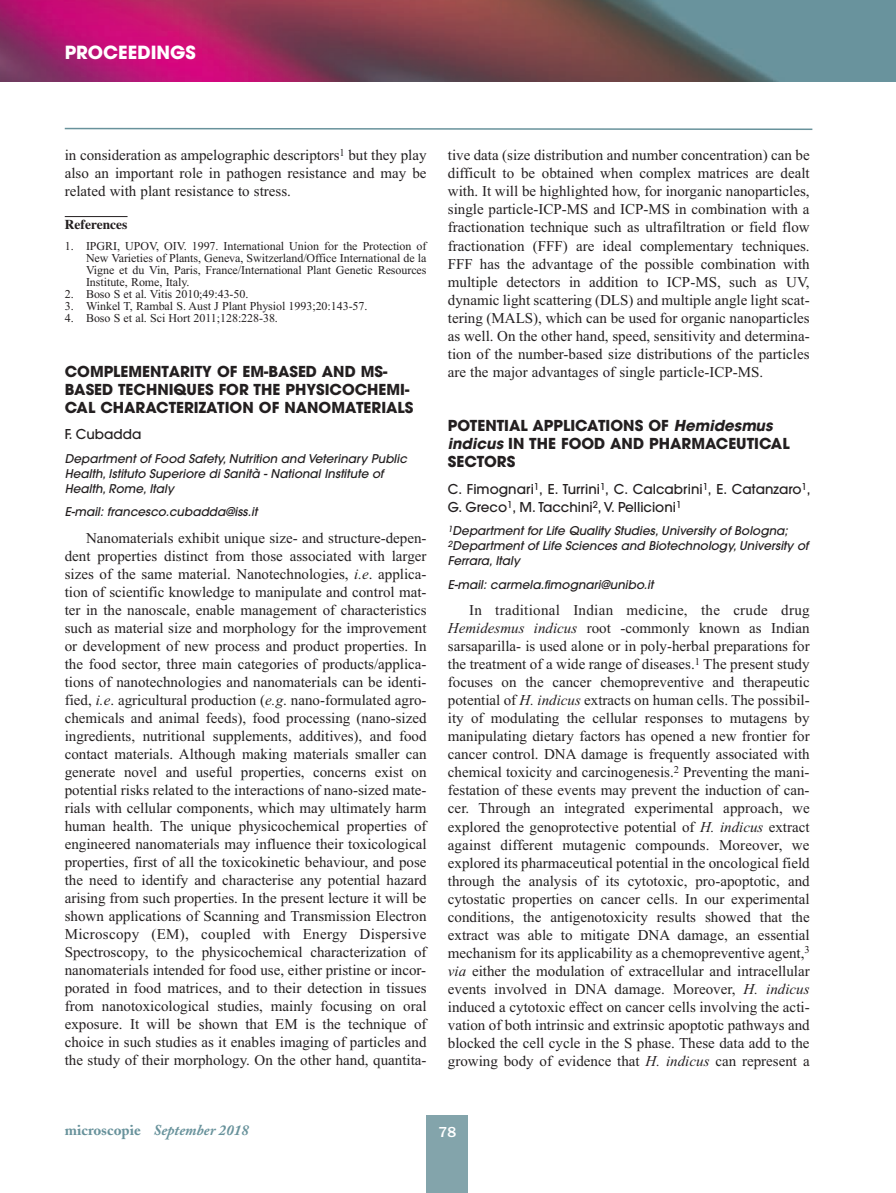
<style>
.page{position:relative;width:896px;height:1193px;background:#fff}
.page>*{position:absolute;margin:0;border:0;box-sizing:border-box;transform-origin:0 0}
.t1{font:700 18px "Avant Garde";color:#fff}
.t2{font:15px/18px "Times New Roman";color:#231f20;text-align:justify}
.t3{font:700 15px/18px "Avant Garde";color:#231f20}
.t4{font:italic 700 15px "Adobe Caslon";color:#68929b}
.t5{font:500 15px "Franklin Gothic";color:#fff}
.t6{font:500 13.5px/18px "Avant Garde";color:#231f20}
.t7{font:700 13.5px "Times";color:#231f20}
.t8{font:12px/12px "Times New Roman";letter-spacing:-.005em;color:#231f20;text-align:justify}
.t9{font:italic 500 12px/15px "Avant Garde";color:#231f20}
.s1{font-style:italic}
.s2{font-style:normal}
</style>
<div class="page">
<hr style="left:65px;top:216px;width:62px;height:1px;background:#231f20">
<svg style="left:64px;top:127px;width:749px;height:3px"></svg>
<svg style="left:0;top:0;width:895px;height:82px;background:#844966"></svg>
<div style="left:426px;top:1115px;width:42px;height:77px;background:#83a4ab"></div>
<p class="t1" style="left:65px;top:46px;width:133px">PROCEEDINGS</p>
<p class="t2" style="left:65px;top:146px;width:363px">in consideration as ampelographic descriptors<sup>1</sup> but they play also an important role in pathogen resistance and may be related with plant resistance to stress.</p>
<p class="t7" style="left:65px;top:217px;width:64px">References</p>
<p class="t8" style="left:86px;top:240px;width:342px;text-indent:-21px">1. IPGRI, UPOV, OIV. 1997. International Union for the Protection of New Varieties of Plants, Geneva, Switzerland/Office International de la Vigne et du Vin, Paris, France/International Plant Genetic Resources Institute, Rome, Italy.</p>
<p class="t8" style="left:65px;top:288px;width:185px">2. Boso S et al. Vitis 2010;49:43-50.</p>
<p class="t8" style="left:65px;top:300px;width:304px">3. Winkel T, Rambal S. Aust J Plant Physiol 1993;20:143-57.</p>
<p class="t8" style="left:65px;top:312px;width:215px">4. Boso S et al. Sci Hort 2011;128:228-38.</p>
<p class="t3" style="left:65px;top:364px;width:350px">COMPLEMENTARITY OF EM-BASED AND MS-<br>BASED TECHNIQUES FOR THE PHYSICOCHEMI-<br>CAL CHARACTERIZATION OF NANOMATERIALS</p>
<p class="t6" style="left:65px;top:426px;width:78px">F. Cubadda</p>
<p class="t9" style="left:65px;top:452px;width:343px">Department of Food Safety, Nutrition and Veterinary Public<br>Health, Istituto Superiore di Sanità - National Institute of<br>Health, Rome, Italy</p>
<p class="t9" style="left:65px;top:505px;width:194px">E-mail: francesco.cubadda@iss.it</p>
<p class="t2" style="left:65px;top:528px;width:363px;text-indent:21px">Nanomaterials exhibit unique size- and structure-depen&shy;dent properties distinct from those associated with larger sizes of the same material. Nanotechnologies, <span class="s1">i.e</span>. applica&shy;tion of scientific knowledge to manipulate and control mat&shy;ter in the nanoscale, enable management of characteristics such as material size and morphology for the improvement or development of new process and product properties. In the food sector, three main categories of products/applica&shy;tions of nanotechnologies and nanomaterials can be identi&shy;fied, <span class="s1">i.e</span>. agricultural production (<span class="s1">e.g</span>. nano-formulated agro&shy;chemicals and animal feeds), food processing (nano-sized ingredients, nutritional supplements, additives), and food contact materials. Although making materials smaller can generate novel and useful properties, concerns exist on potential risks related to the interactions of nano-sized mate&shy;rials with cellular components, which may ultimately harm human health. The unique physicochemical properties of engineered nanomaterials may influence their toxicological properties, first of all the toxicokinetic behaviour, and pose the need to identify and characterise any potential hazard arising from such properties. In the present lecture it will be shown applications of Scanning and Transmission Electron Microscopy (EM), coupled with Energy Dispersive Spectroscopy, to the physicochemical characterization of nanomaterials intended for food use, either pristine or incor&shy;porated in food matrices, and to their detection in tissues from nanotoxicological studies, mainly focusing on oral exposure. It will be shown that EM is the technique of choice in such studies as it enables imaging of particles and the study of their morphology. On the other hand, quantita-</p>
<p class="t2" style="left:447px;top:146px;width:363px">tive data (size distribution and number concentration) can be difficult to be obtained when complex matrices are dealt with. It will be highlighted how, for inorganic nanoparticles, single particle-ICP-MS and ICP-MS in combination with a fractionation technique such as ultrafiltration or field flow fractionation (FFF) are ideal complementary techniques.<br>FFF has the advantage of the possible combination with multiple detectors in addition to ICP-MS, such as UV, dynamic light scattering (DLS) and multiple angle light scat&shy;tering (MALS), which can be used for organic nanoparticles as well. On the other hand, speed, sensitivity and determina&shy;tion of the number-based size distributions of the particles are the major advantages of single particle-ICP-MS.</p>
<p class="t3" style="left:447px;top:418px;width:343px">POTENTIAL APPLICATIONS OF <span class="s1">Hemidesmus indicus</span> IN THE FOOD AND PHARMACEUTICAL<br>SECTORS</p>
<p class="t6" style="left:447px;top:481px;width:364px">C. Fimognari<sup>1</sup>, E. Turrini<sup>1</sup>, C. Calcabrini<sup>1</sup>, E. Catanzaro<sup>1</sup>,<br>G. Greco<sup>1</sup>, M. Tacchini<sup>2</sup>, V. Pellicioni<sup>1</sup></p>
<p class="t9" style="left:447px;top:524px;width:362px"><sup>1</sup>Department for Life Quality Studies, University of Bologna;<br><sup>2</sup>Department of Life Sciences and Biotechnology, University of<br>Ferrara, Italy</p>
<p class="t9" style="left:447px;top:578px;width:207px">E-mail: carmela.fimognari@unibo.it</p>
<p class="t2" style="left:447px;top:601px;width:363px;text-indent:21px">In traditional Indian medicine, the crude drug <span class="s1">Hemidesmus indicus</span> root -commonly known as Indian sarsaparilla- is used alone or in poly-herbal preparations for the treatment of a wide range of diseases.<sup>1</sup> The present study focuses on the cancer chemopreventive and therapeutic potential of <span class="s1">H. indicus</span> extracts on human cells. The possibil&shy;ity of modulating the cellular responses to mutagens by manipulating dietary factors has opened a new frontier for cancer control. DNA damage is frequently associated with chemical toxicity and carcinogenesis.<sup>2</sup> Preventing the mani&shy;festation of these events may prevent the induction of can&shy;cer. Through an integrated experimental approach, we explored the genoprotective potential of <span class="s1">H. indicus</span> extract against different mutagenic compounds. Moreover, we explored its pharmaceutical potential in the oncological field through the analysis of its cytotoxic, pro-apoptotic, and cytostatic properties on cancer cells. In our experimental conditions, the antigenotoxicity results showed that the extract was able to mitigate DNA damage, an essential mechanism for its applicability as a chemopreventive agent,<sup>3 </sup><span class="s1">via</span> either the modulation of extracellular and intracellular events involved in DNA damage. Moreover, <span class="s1">H. indicus </span>induced a cytotoxic effect on cancer cells involving the acti&shy;vation of both intrinsic and extrinsic apoptotic pathways and blocked the cell cycle in the S phase. These data add to the growing body of evidence that <span class="s1">H. indicus</span> can represent a</p>
<p class="t4" style="left:65px;top:1124px;width:186px"><span class="s2">microscopie</span> September 2018</p>
<p class="t5" style="left:438px;top:1126px;width:19px">78</p>
</div>
